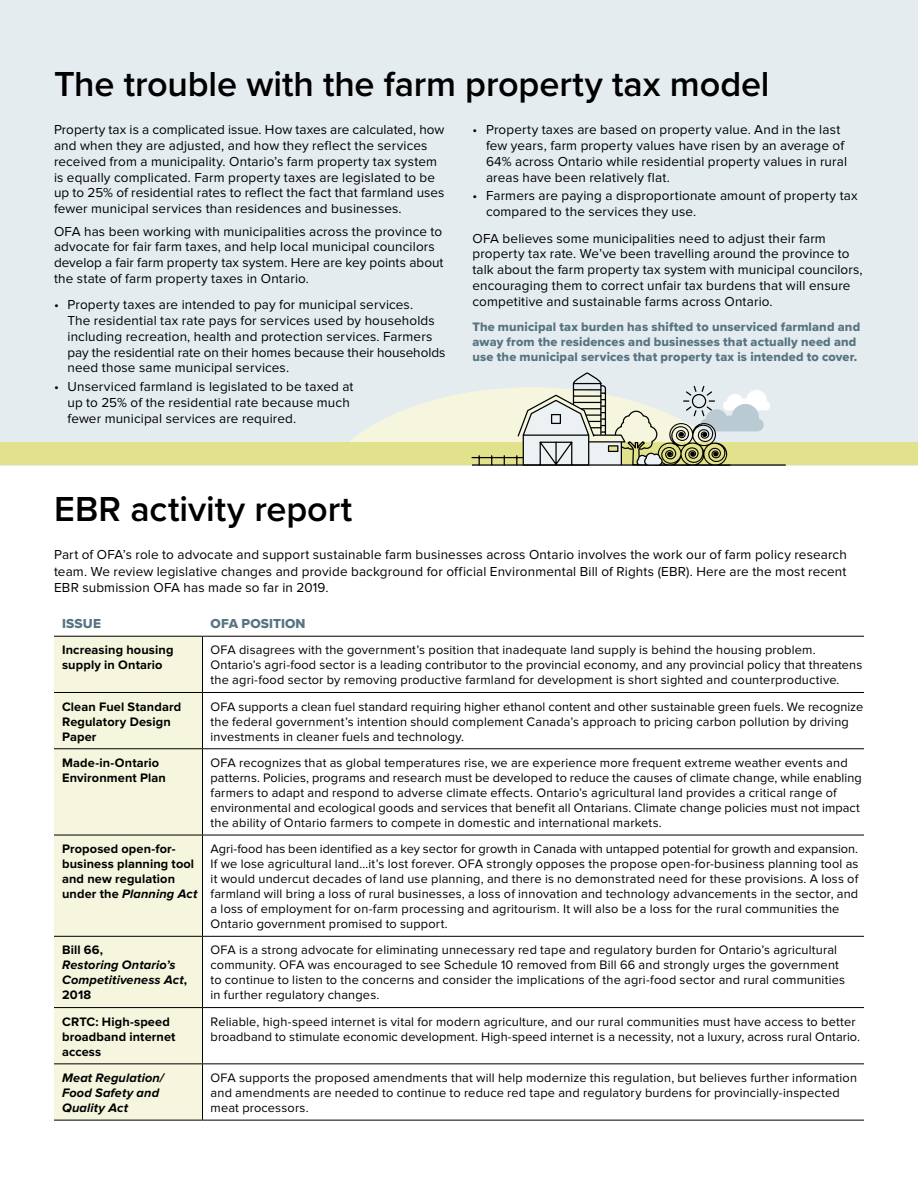
<style>
.page{position:relative;width:918px;height:1188px;background:#fff}
.page>*{position:absolute;margin:0;border:0;box-sizing:border-box;transform-origin:0 0}
.t1{font:600 36px "Proxima Nova";letter-spacing:-.005em;color:#000}
.t2{font:13.5px/15.8px "Proxima Nova";letter-spacing:.01em;color:#000}
.t3{font:13.5px "Proxima Nova Extrabld";letter-spacing:.01em;color:#567482}
.t4{font:12.75px/15px "Proxima Nova";letter-spacing:.015em;color:#000}
.t5{font:700 12.75px/15px "Proxima Nova";letter-spacing:.01em;color:#000}
.t6{font:12.75px/15px "Proxima Nova Extrabld";letter-spacing:.01em;color:#567482}
.t7{font:italic 700 12.75px/15px "Proxima Nova";letter-spacing:.01em;color:#000}
.s1{font-style:italic}
.s2{font-style:normal}
</style>
<div class="page">
<div style="left:0;top:0;width:918px;height:466px;background:#e5ecf0"></div>
<div style="left:0;top:443px;width:918px;height:22px;background:#e2e28c"></div>
<hr style="left:472px;top:464px;width:314px;height:2px;background:#000">
<svg style="left:336px;top:373px;width:434px;height:93px"></svg>
<div style="left:54px;top:637px;width:148px;height:483px;background:#f6f6df"></div>
<hr style="left:54px;top:636px;width:149px;height:1px;background:#000">
<hr style="left:203px;top:636px;width:661px;height:1px;background:#000">
<hr style="left:202px;top:637px;width:1px;height:55px;background:#000">
<hr style="left:54px;top:692px;width:149px;height:1px;background:#000">
<hr style="left:203px;top:692px;width:661px;height:1px;background:#000">
<hr style="left:202px;top:693px;width:1px;height:55px;background:#000">
<hr style="left:54px;top:748px;width:149px;height:1px;background:#000">
<hr style="left:203px;top:748px;width:661px;height:1px;background:#000">
<hr style="left:202px;top:749px;width:1px;height:86px;background:#000">
<hr style="left:54px;top:835px;width:149px;height:1px;background:#000">
<hr style="left:203px;top:835px;width:661px;height:1px;background:#000">
<hr style="left:202px;top:835px;width:1px;height:101px;background:#000">
<hr style="left:54px;top:936px;width:149px;height:1px;background:#000">
<hr style="left:203px;top:936px;width:661px;height:1px;background:#000">
<hr style="left:202px;top:937px;width:1px;height:70px;background:#000">
<hr style="left:54px;top:1007px;width:149px;height:1px;background:#000">
<hr style="left:203px;top:1007px;width:661px;height:1px;background:#000">
<hr style="left:202px;top:1008px;width:1px;height:55px;background:#000">
<hr style="left:54px;top:1063px;width:149px;height:1px;background:#000">
<hr style="left:203px;top:1063px;width:661px;height:1px;background:#000">
<hr style="left:202px;top:1064px;width:1px;height:56px;background:#000">
<hr style="left:54px;top:1120px;width:149px;height:1px;background:#000">
<hr style="left:203px;top:1120px;width:661px;height:1px;background:#000">
<h1 class="t1" style="left:54px;top:69px;width:717px">The trouble with the farm property tax model</h1>
<p class="t2" style="left:486px;top:123px;width:363px;text-indent:-14px">• Property taxes are based on property value. And in the last few years, farm property values have risen by an average of 64% across Ontario while residential property values in rural areas have been relatively flat.</p>
<p class="t2" style="left:486px;top:189px;width:373px;text-indent:-14px">• Farmers are paying a disproportionate amount of property tax compared to the services they use.</p>
<p class="t2" style="left:472px;top:231px;width:392px">OFA believes some municipalities need to adjust their farm property tax rate. We’ve been travelling around the province to talk about the farm property tax system with municipal councilors, encouraging them to correct unfair tax burdens that will ensure competitive and sustainable farms across Ontario.</p>
<p class="t6" style="left:472px;top:320px;width:389px">The municipal tax burden has shifted to unserviced farmland and away from the residences and businesses that actually need and use the municipal services that property tax is intended to cover.</p>
<p class="t2" style="left:54px;top:123px;width:392px">Property tax is a complicated issue. How taxes are calculated, how and when they are adjusted, and how they reflect the services received from a municipality. Ontario’s farm property tax system is equally complicated. Farm property taxes are legislated to be up to 25% of residential rates to reflect the fact that farmland uses fewer municipal services than residences and businesses.</p>
<p class="t2" style="left:54px;top:224px;width:391px">OFA has been working with municipalities across the province to advocate for fair farm taxes, and help local municipal councilors develop a fair farm property tax system. Here are key points about the state of farm property taxes in Ontario.</p>
<p class="t2" style="left:68px;top:298px;width:379px;text-indent:-14px">• Property taxes are intended to pay for municipal services.<br>The residential tax rate pays for services used by households including recreation, health and protection services. Farmers pay the residential rate on their homes because their households need those same municipal services.</p>
<p class="t2" style="left:68px;top:379px;width:288px;text-indent:-14px">• Unserviced farmland is legislated to be taxed at up to 25% of the residential rate because much fewer municipal services are required.</p>
<h1 class="t1" style="left:54px;top:494px;width:300px">EBR activity report</h1>
<p class="t2" style="left:54px;top:547px;width:794px;line-height:16.5px;text-align:justify">Part of OFA’s role to advocate and support sustainable farm businesses across Ontario involves the work our of farm policy research team. We review legislative changes and provide background for official Environmental Bill of Rights (EBR). Here are the most recent EBR submission OFA has made so far in 2019.</p>
<p class="t3" style="left:62px;top:618px;width:40px">ISSUE</p>
<p class="t3" style="left:211px;top:618px;width:97px">OFA POSITION</p>
<p class="t5" style="left:62px;top:643px;width:113px">Increasing housing supply in Ontario</p>
<p class="t4" style="left:211px;top:643px;width:653px">OFA disagrees with the government’s position that inadequate land supply is behind the housing problem.<br>Ontario’s agri-food sector is a leading contributor to the provincial economy, and any provincial policy that threatens the agri-food sector by removing productive farmland for development is short sighted and counterproductive.</p>
<p class="t5" style="left:62px;top:700px;width:121px">Clean Fuel Standard<br>Regulatory Design<br>Paper</p>
<p class="t4" style="left:211px;top:700px;width:654px">OFA supports a clean fuel standard requiring higher ethanol content and other sustainable green fuels. We recognize the federal government’s intention should complement Canada’s approach to pricing carbon pollution by driving investments in cleaner fuels and technology.</p>
<p class="t5" style="left:62px;top:756px;width:105px">Made-in-Ontario<br>Environment Plan</p>
<p class="t4" style="left:211px;top:756px;width:653px">OFA recognizes that as global temperatures rise, we are experience more frequent extreme weather events and patterns. Policies, programs and research must be developed to reduce the causes of climate change, while enabling farmers to adapt and respond to adverse climate effects. Ontario’s agricultural land provides a critical range of environmental and ecological goods and services that benefit all Ontarians. Climate change policies must not impact the ability of Ontario farmers to compete in domestic and international markets.</p>
<p class="t5" style="left:62px;top:842px;width:137px">Proposed open-for&shy;business planning tool and new regulation under the <span class="s1">Planning Act</span></p>
<p class="t4" style="left:211px;top:842px;width:649px">Agri-food has been identified as a key sector for growth in Canada with untapped potential for growth and expansion.<br>If we lose agricultural land…it’s lost forever. OFA strongly opposes the propose open-for-business planning tool as it would undercut decades of land use planning, and there is no demonstrated need for these provisions. A loss of farmland will bring a loss of rural businesses, a loss of innovation and technology advancements in the sector, and a loss of employment for on-farm processing and agritourism. It will also be a loss for the rural communities the Ontario government promised to support.</p>
<p class="t5" style="left:62px;top:943px;width:42px">Bill 66,</p>
<p class="t7" style="left:62px;top:958px;width:126px">Restoring Ontario’s<br>Competitiveness Act<span class="s2">,<br>2018</span></p>
<p class="t4" style="left:211px;top:943px;width:636px">OFA is a strong advocate for eliminating unnecessary red tape and regulatory burden for Ontario’s agricultural community. OFA was encouraged to see Schedule 10 removed from Bill 66 and strongly urges the government to continue to listen to the concerns and consider the implications of the agri-food sector and rural communities in further regulatory changes.</p>
<p class="t5" style="left:62px;top:1015px;width:115px">CRTC: High-speed broadband internet access</p>
<p class="t4" style="left:211px;top:1015px;width:651px">Reliable, high-speed internet is vital for modern agriculture, and our rural communities must have access to better broadband to stimulate economic development. High-speed internet is a necessity, not a luxury, across rural Ontario.</p>
<p class="t7" style="left:62px;top:1071px;width:104px">Meat Regulation/<br>Food Safety and<br>Quality Act</p>
<p class="t4" style="left:211px;top:1071px;width:648px">OFA supports the proposed amendments that will help modernize this regulation, but believes further information and amendments are needed to continue to reduce red tape and regulatory burdens for provincially-inspected meat processors.</p>
</div>
